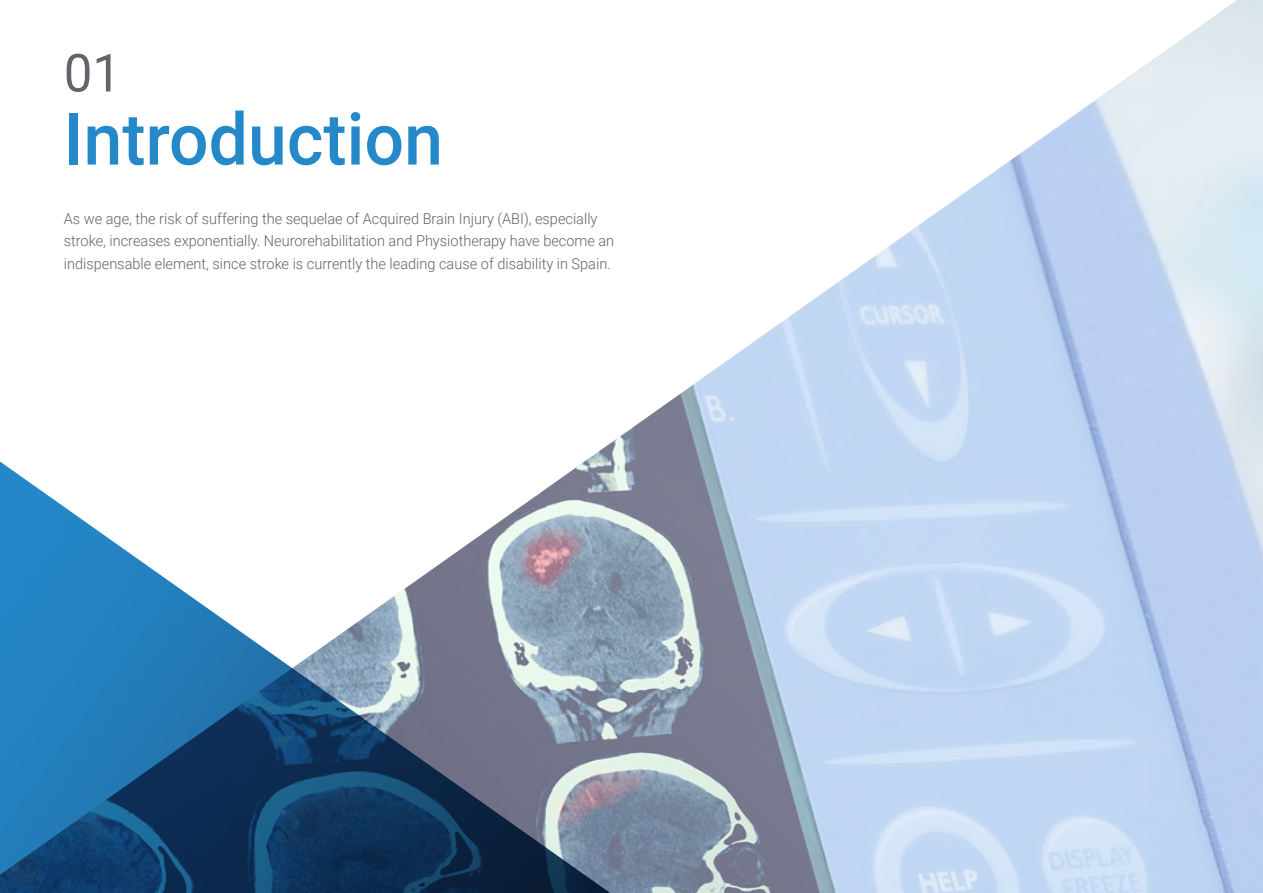
<style>
.page{position:relative;width:1263px;height:893px;background:#fff}
.page>*{position:absolute;margin:0;border:0;box-sizing:border-box;transform-origin:0 0}
.t1{font:500 72px "Roboto";color:#2488c9}
.t2{font:52.5px "Roboto";color:#61646a}
.t3{font:300 15px/22.5px "Roboto";color:#61646a}
</style>
<div class="page">
<img style="left:606px;top:0;width:657px;height:893px">
<svg style="left:0;top:446px;width:640px;height:447px"></svg>
<h2 class="t2" style="left:64px;top:36px;width:59px">01</h2>
<h1 class="t1" style="left:64px;top:89px;width:381px">Introduction</h1>
<p class="t3" style="left:64px;top:207px;width:552px">As we age, the risk of suffering the sequelae of Acquired Brain Injury (ABI), especially stroke, increases exponentially. Neurorehabilitation and Physiotherapy have become an indispensable element, since stroke is currently the leading cause of disability in Spain.</p>
</div>
